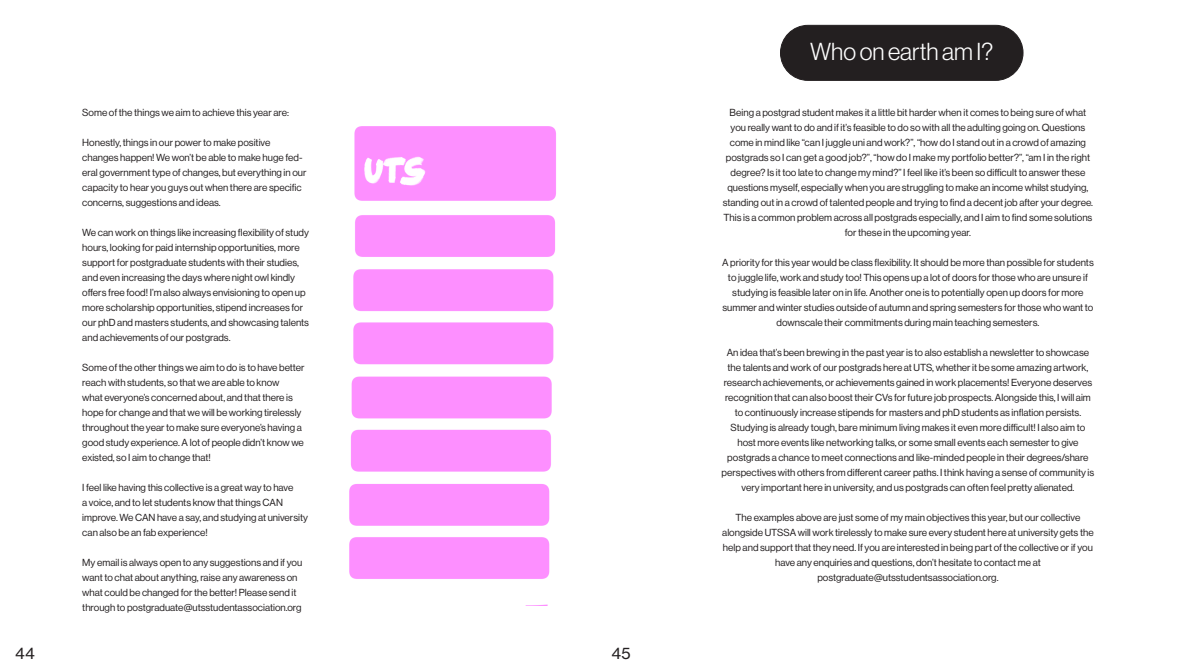
<style>
.page{position:relative;width:1191px;height:667px;background:#fff}
.page>*{position:absolute;margin:0;border:0;box-sizing:border-box;transform-origin:0 0}
.t1{font:24px "N Haas Grotesk DS Pro 45 Lt";color:#fff}
.t2{font:15px "N Haas Grotesk TX Pro 55 Rg";color:#231f20}
.t3{font:10px/15px "N Haas Grotesk DS Pro 55 Rg";color:#231f20}
</style>
<div class="page">
<img style="left:349px;top:126px;width:207px;height:453px">
<div style="left:780px;top:25px;width:243px;height:55px;background:#231f20;border-radius:27px"></div>
<div style="left:780px;top:25px;width:243px;height:56px;border:1px solid #231f20;border-radius:27px"></div>
<p class="t3" style="left:82px;top:105px;width:208px">Some of the things we aim to achieve this year are:</p>
<p class="t3" style="left:82px;top:135px;width:190px">Honestly, things in our power to make positive</p>
<p class="t3" style="left:82px;top:150px;width:226px">changes happen! We won’t be able to make huge fed&shy;eral government type of changes, but everything in our capacity to hear you guys out when there are specific concerns, suggestions and ideas.</p>
<p class="t3" style="left:82px;top:225px;width:228px">We can work on things like increasing flexibility of study hours, looking for paid internship opportunities, more support for postgraduate students with their studies, and even increasing the days where night owl kindly offers free food! I’m also always envisioning to open up more scholarship opportunities, stipend increases for our phD and masters students, and showcasing talents and achievements of our postgrads.</p>
<p class="t3" style="left:82px;top:360px;width:224px">Some of the other things we aim to do is to have better reach with students, so that we are able to know<br>what everyone’s concerned about, and that there is hope for change and that we will be working tirelessly throughout the year to make sure everyone’s having a good study experience. A lot of people didn’t know we existed, so I aim to change that!</p>
<p class="t3" style="left:82px;top:480px;width:227px">I feel like having this collective is a great way to have<br>a voice, and to let students know that things CAN improve. We CAN have a say, and studying at university can also be an fab experience!</p>
<p class="t3" style="left:82px;top:555px;width:221px">My email is always open to any suggestions and if you want to chat about anything, raise any awareness on what could be changed for the better! Please send it through to postgraduate@utsstudentassociation.org</p>
<h2 class="t2" style="left:15px;top:643px;width:21px">44</h2>
<h2 class="t2" style="left:611px;top:643px;width:21px">45</h2>
<p class="t1" style="left:810px;top:38px;width:185px">Who on earth am I?</p>
<p class="t3" style="left:729px;top:105px;width:358px">Being a postgrad student makes it a little bit harder when it comes to being sure of what</p>
<p class="t3" style="left:730px;top:120px;width:356px">you really want to do and if it’s feasible to do so with all the adulting going on. Questions</p>
<p class="t3" style="left:730px;top:135px;width:358px">come in mind like “can I juggle uni and work?”, “how do I stand out in a crowd of amazing</p>
<p class="t3" style="left:726px;top:150px;width:366px">postgrads so I can get a good job?”, “how do I make my portfolio better?”, “am I in the right</p>
<p class="t3" style="left:730px;top:165px;width:356px">degree? Is it too late to change my mind?” I feel like it’s been so difficult to answer these</p>
<p class="t3" style="left:727px;top:180px;width:362px">questions myself, especially when you are struggling to make an income whilst studying,</p>
<p class="t3" style="left:723px;top:195px;width:372px">standing out in a crowd of talented people and trying to find a decent job after your degree.</p>
<p class="t3" style="left:723px;top:210px;width:370px">This is a common problem across all postgrads especially, and I aim to find some solutions</p>
<p class="t3" style="left:844px;top:225px;width:128px">for these in the upcoming year.</p>
<p class="t3" style="left:722px;top:255px;width:373px">A priority for this year would be class flexibility. It should be more than possible for students</p>
<p class="t3" style="left:728px;top:270px;width:361px">to juggle life, work and study too! This opens up a lot of doors for those who are unsure if</p>
<p class="t3" style="left:732px;top:285px;width:353px">studying is feasible later on in life. Another one is to potentially open up doors for more</p>
<p class="t3" style="left:722px;top:300px;width:372px">summer and winter studies outside of autumn and spring semesters for those who want to</p>
<p class="t3" style="left:776px;top:315px;width:264px">downscale their commitments during main teaching semesters.</p>
<p class="t3" style="left:726px;top:345px;width:364px">An idea that’s been brewing in the past year is to also establish a newsletter to showcase</p>
<p class="t3" style="left:727px;top:360px;width:362px">the talents and work of our postgrads here at UTS, whether it be some amazing artwork,</p>
<p class="t3" style="left:723px;top:375px;width:370px">research achievements, or achievements gained in work placements! Everyone deserves</p>
<p class="t3" style="left:725px;top:390px;width:367px">recognition that can also boost their CVs for future job prospects. Alongside this, I will aim</p>
<p class="t3" style="left:734px;top:405px;width:348px">to continuously increase stipends for masters and phD students as inflation persists.</p>
<p class="t3" style="left:730px;top:420px;width:356px">Studying is already tough, bare minimum living makes it even more difficult! I also aim to</p>
<p class="t3" style="left:737px;top:435px;width:343px">host more events like networking talks, or some small events each semester to give</p>
<p class="t3" style="left:727px;top:450px;width:363px">postgrads a chance to meet connections and like-minded people in their degrees/share</p>
<p class="t3" style="left:721px;top:465px;width:374px">perspectives with others from different career paths. I think having a sense of community is</p>
<p class="t3" style="left:741px;top:480px;width:334px">very important here in university, and us postgrads can often feel pretty alienated.</p>
<p class="t3" style="left:735px;top:510px;width:346px">The examples above are just some of my main objectives this year, but our collective</p>
<p class="t3" style="left:722px;top:525px;width:373px">alongside UTSSA will work tirelessly to make sure every student here at university gets the</p>
<p class="t3" style="left:723px;top:540px;width:371px">help and support that they need. If you are interested in being part of the collective or if you</p>
<p class="t3" style="left:775px;top:555px;width:267px">have any enquiries and questions, don’t hesitate to contact me at</p>
<p class="t3" style="left:817px;top:570px;width:183px">postgraduate@utsstudentsassociation.org.</p>
</div>
